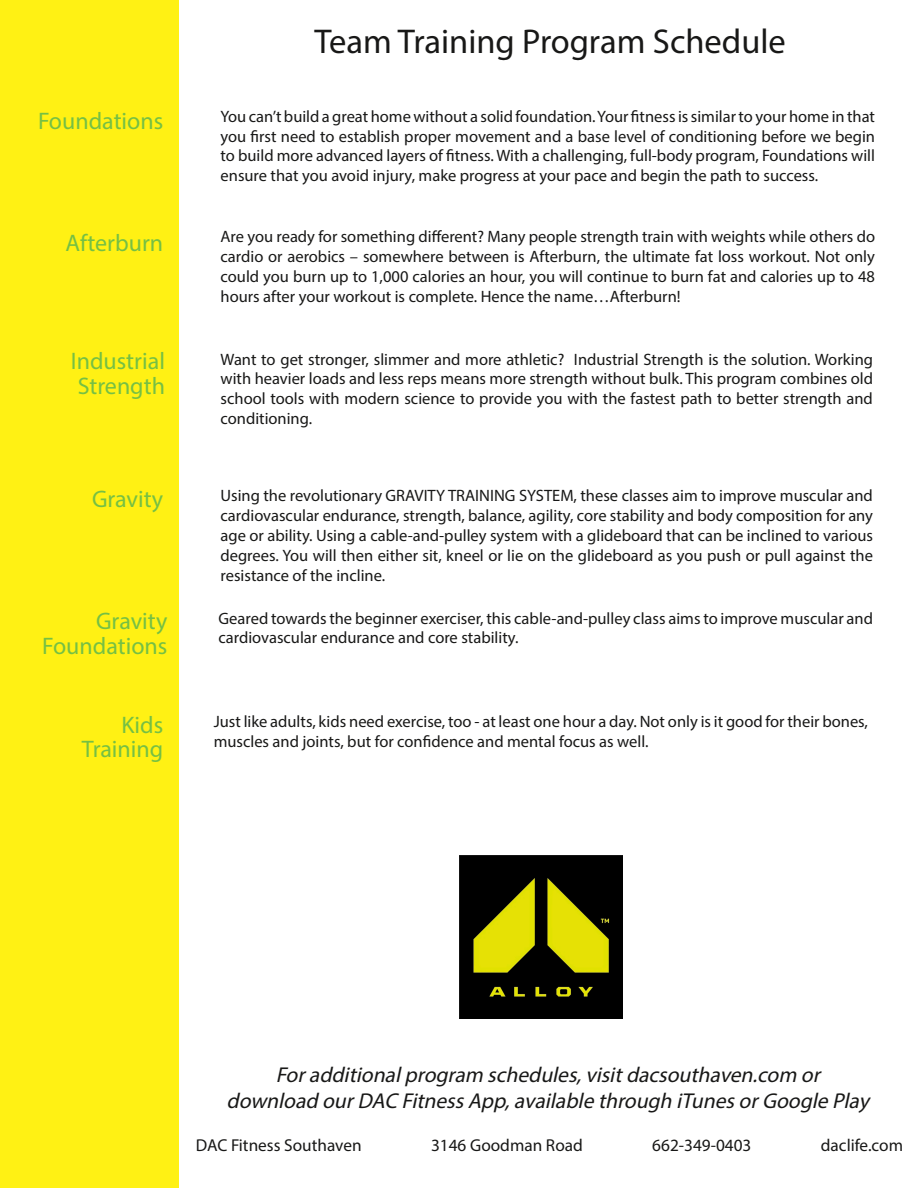
<style>
.page{position:relative;width:918px;height:1188px;background:#fff}
.page>*{position:absolute;margin:0;border:0;box-sizing:border-box;transform-origin:0 0}
.t1{font:34.5px "Myriad Pro";color:#181817}
.t2{font:24px/24.3px "Myriad Pro";color:#75c044;text-align:right}
.t3{font:italic 21.6px/25.8px "Myriad Pro";color:#181817;text-align:center}
.t4{font:17.25px "Myriad Pro";color:#181817}
.t5{font:16.5px/19.8px "Myriad Pro";color:#181817;text-align:justify}
</style>
<div class="page">
<div style="left:0;top:0;width:179px;height:1188px;background:#fff114"></div>
<img style="left:459px;top:855px;width:164px;height:164px">
<h1 class="t1" style="left:315px;top:20px;width:473px">Team Training Program Schedule</h1>
<h2 class="t2" style="left:38px;top:108px;width:127px">Foundations</h2>
<p class="t5" style="left:221px;top:106px;width:656px">You can’t build a great home without a solid foundation. Your fitness is similar to your home in that you first need to establish proper movement and a base level of conditioning before we begin to build more advanced layers of fitness. With a challenging, full-body program, Foundations will ensure that you avoid injury, make progress at your pace and begin the path to success.</p>
<h2 class="t2" style="left:66px;top:230px;width:99px">Afterburn</h2>
<p class="t5" style="left:221px;top:227px;width:656px">Are you ready for something different? Many people strength train with weights while others do cardio or aerobics – somewhere between is Afterburn, the ultimate fat loss workout. Not only could you burn up to 1,000 calories an hour, you will continue to burn fat and calories up to 48 hours after your workout is complete. Hence the name…Afterburn!</p>
<h2 class="t2" style="left:71px;top:349px;width:96px;text-align:left">Industrial<br>Strength</h2>
<p class="t5" style="left:221px;top:349px;width:654px">Want to get stronger, slimmer and more athletic? Industrial Strength is the solution. Working with heavier loads and less reps means more strength without bulk. This program combines old school tools with modern science to provide you with the fastest path to better strength and conditioning.</p>
<h2 class="t2" style="left:92px;top:486px;width:73px">Gravity</h2>
<p class="t5" style="left:221px;top:486px;width:654px">Using the revolutionary GRAVITY TRAINING SYSTEM, these classes aim to improve muscular and cardiovascular endurance, strength, balance, agility, core stability and body composition for any age or ability. Using a cable-and-pulley system with a glideboard that can be inclined to various degrees. You will then either sit, kneel or lie on the glideboard as you push or pull against the resistance of the incline.</p>
<h2 class="t2" style="left:42px;top:609px;width:127px">Gravity<br>Foundations</h2>
<p class="t5" style="left:219px;top:608px;width:656px">Geared towards the beginner exerciser, this cable-and-pulley class aims to improve muscular and cardiovascular endurance and core stability.</p>
<h2 class="t2" style="left:82px;top:712px;width:83px">Kids<br>Training</h2>
<p class="t5" style="left:214px;top:711px;width:656px">Just like adults, kids need exercise, too - at least one hour a day. Not only is it good for their bones, muscles and joints, but for confidence and mental focus as well.</p>
<h3 class="t3" style="left:227px;top:1061px;width:649px">Foradditionalprogram schedules,visitdacsouthaven.com or download ourDAC FitnessApp,available through iTunesorGoogle Play</h3>
<p class="t4" style="left:196px;top:1134px;width:167px">DAC Fitness Southaven</p>
<p class="t4" style="left:431px;top:1134px;width:153px">3146 Goodman Road</p>
<p class="t4" style="left:652px;top:1134px;width:101px">662-349-0403</p>
<p class="t4" style="left:821px;top:1134px;width:84px">daclife.com</p>
</div>
